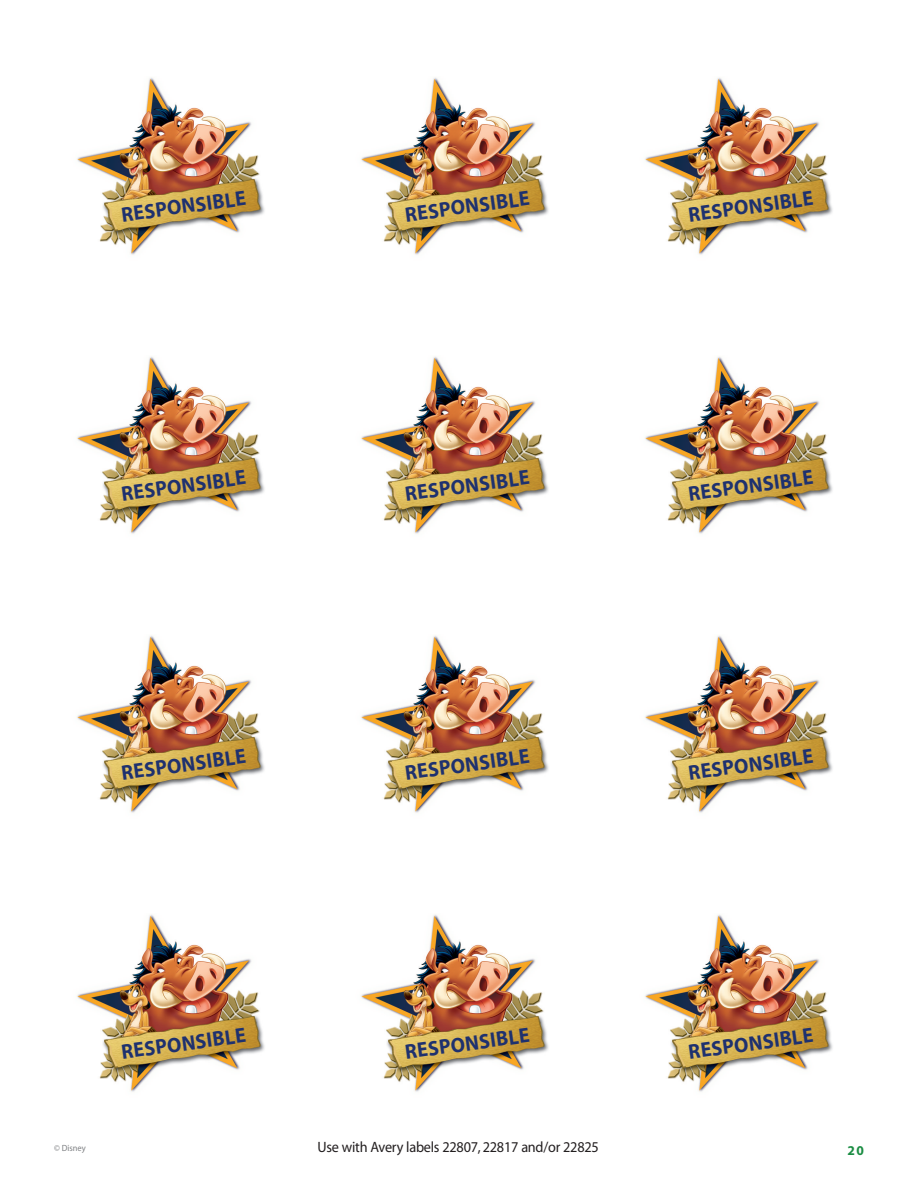
<style>
.page{position:relative;width:918px;height:1188px;background:#fff}
.page>*{position:absolute;margin:0;border:0;box-sizing:border-box;transform-origin:0 0}
.t1{font:700 21px "Myriad";color:#1e316f;scale:.95 1}
.t2{font:15px "Myriad";letter-spacing:-.015em;color:#231f20;scale:.95 1}
.t3{font:700 13.5px "Myriad";color:#1b8d43}
.t4{font:9px "Myriad";color:#808285;scale:.95 1}
</style>
<div class="page">
<img style="left:77px;top:78px;width:188px;height:177px">
<img style="left:361px;top:78px;width:188px;height:177px">
<img style="left:645px;top:78px;width:188px;height:177px">
<img style="left:77px;top:357px;width:188px;height:177px">
<img style="left:361px;top:357px;width:188px;height:177px">
<img style="left:645px;top:357px;width:188px;height:177px">
<img style="left:77px;top:636px;width:188px;height:177px">
<img style="left:361px;top:636px;width:188px;height:177px">
<img style="left:645px;top:636px;width:188px;height:177px">
<img style="left:77px;top:915px;width:188px;height:177px">
<img style="left:361px;top:915px;width:188px;height:177px">
<img style="left:645px;top:915px;width:188px;height:177px">
<p class="t1" style="left:120px;top:207px;width:134px;rotate:-8deg">RESPONSIBLE</p>
<p class="t1" style="left:404px;top:207px;width:134px;rotate:-8deg">RESPONSIBLE</p>
<p class="t1" style="left:688px;top:207px;width:134px;rotate:-8deg">RESPONSIBLE</p>
<p class="t1" style="left:120px;top:486px;width:134px;rotate:-8deg">RESPONSIBLE</p>
<p class="t1" style="left:404px;top:486px;width:134px;rotate:-8deg">RESPONSIBLE</p>
<p class="t1" style="left:688px;top:486px;width:134px;rotate:-8deg">RESPONSIBLE</p>
<p class="t1" style="left:120px;top:765px;width:134px;rotate:-8deg">RESPONSIBLE</p>
<p class="t1" style="left:404px;top:765px;width:134px;rotate:-8deg">RESPONSIBLE</p>
<p class="t1" style="left:688px;top:765px;width:134px;rotate:-8deg">RESPONSIBLE</p>
<p class="t1" style="left:120px;top:1044px;width:134px;rotate:-8deg">RESPONSIBLE</p>
<p class="t1" style="left:404px;top:1044px;width:134px;rotate:-8deg">RESPONSIBLE</p>
<p class="t1" style="left:688px;top:1044px;width:134px;rotate:-8deg">RESPONSIBLE</p>
<p class="t4" style="left:54px;top:1145px;width:35px">© Disney</p>
<p class="t2" style="left:318px;top:1142px;width:298px">Use with Avery labels 22807, 22817 and/or 22825</p>
<p class="t3" style="left:848px;top:1145px;width:18px">20</p>
</div>
